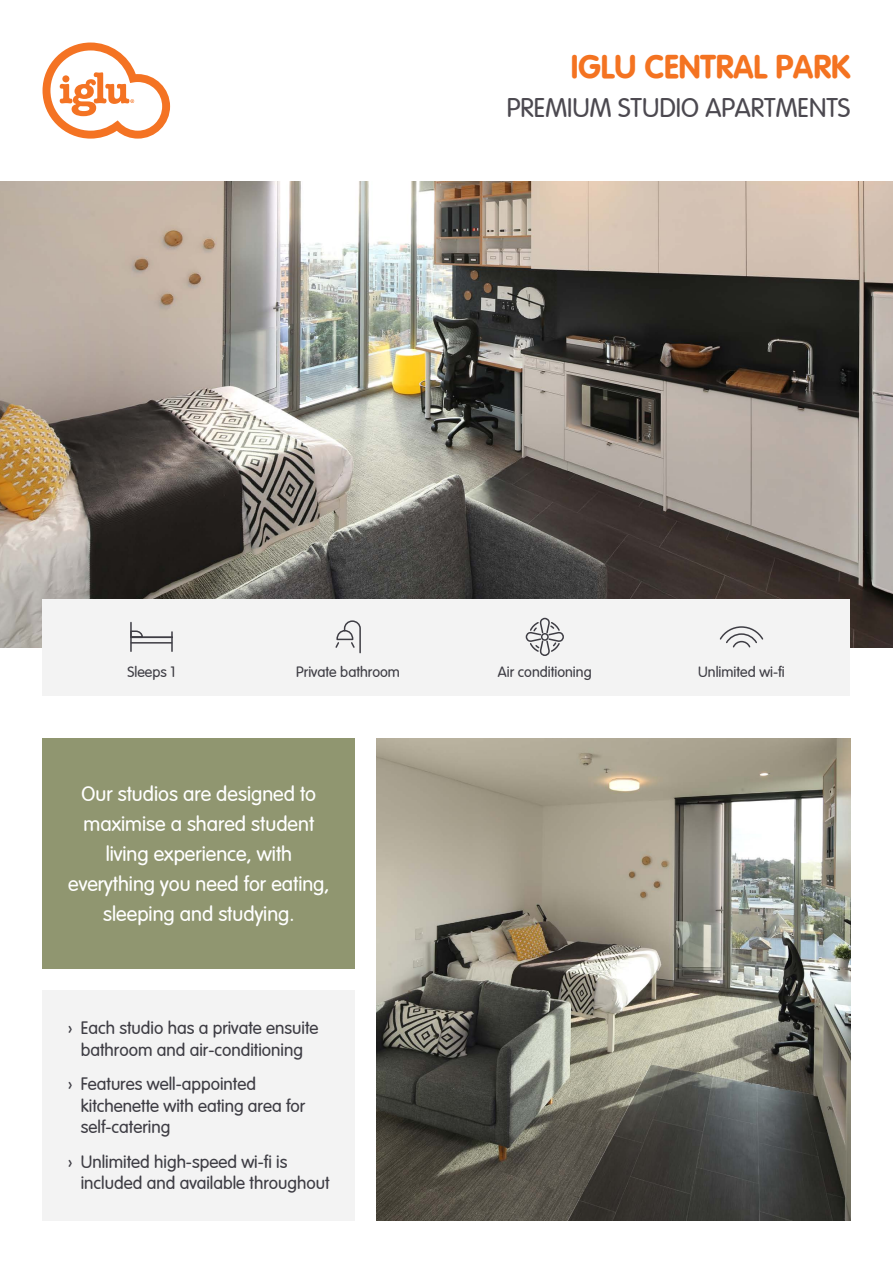
<style>
.page{position:relative;width:893px;height:1263px;background:#fff}
.page>*{position:absolute;margin:0;border:0;box-sizing:border-box;transform-origin:0 0}
.t1{font:700 33px "Vag";color:#f47321}
.t2{font:300 27px "Vag";color:#4c4950}
.t3{font:300 21px/30px "Vag";color:#fff;text-align:center}
.t4{font:300 18px/21.6px "Vag";color:#3e3d44}
.t5{font:300 15px "Vag";color:#3e3d44}
</style>
<div class="page">
<img style="left:0;top:181px;width:893px;height:467px">
<div style="left:43px;top:600px;width:807px;height:96px;background:#f3f3f3"></div>
<svg style="left:43px;top:43px;width:127px;height:96px"></svg>
<div style="left:43px;top:738px;width:312px;height:230px;background:#909670"></div>
<div style="left:43px;top:990px;width:312px;height:230px;background:#f3f3f3"></div>
<img style="left:377px;top:738px;width:473px;height:482px">
<svg style="left:719px;top:626px;width:45px;height:22px"></svg>
<svg style="left:335px;top:620px;width:26px;height:34px"></svg>
<svg style="left:525px;top:617px;width:39px;height:39px"></svg>
<hr style="left:130px;top:622px;width:2px;height:29px;background:#3e3d44">
<svg style="left:130px;top:630px;width:43px;height:21px"></svg>
<p class="t1" style="left:571px;top:48px;width:281px">IGLU CENTRAL PARK</p>
<p class="t2" style="left:507px;top:93px;width:345px">PREMIUM STUDIO APARTMENTS</p>
<p class="t5" style="left:127px;top:664px;width:50px">Sleeps 1</p>
<p class="t5" style="left:296px;top:664px;width:105px">Private bathroom</p>
<p class="t5" style="left:498px;top:664px;width:95px">Air conditioning</p>
<p class="t5" style="left:698px;top:664px;width:88px">Unlimited wi-fi</p>
<p class="t3" style="left:68px;top:779px;width:263px">Our studios are designed to maximise a shared student living experience, with everything you need for eating, sleeping and studying.</p>
<p class="t4" style="left:68px;top:1017px;width:252px;text-align:center">› Each studio has a private ensuite bathroom and air-conditioning</p>
<p class="t4" style="left:81px;top:1073px;width:226px;text-indent:-13px">› Features well-appointed kitchenette with eating area for self-catering</p>
<p class="t4" style="left:81px;top:1151px;width:250px;text-indent:-13px">› Unlimited high-speed wi-fi is included and available throughout</p>
</div>
